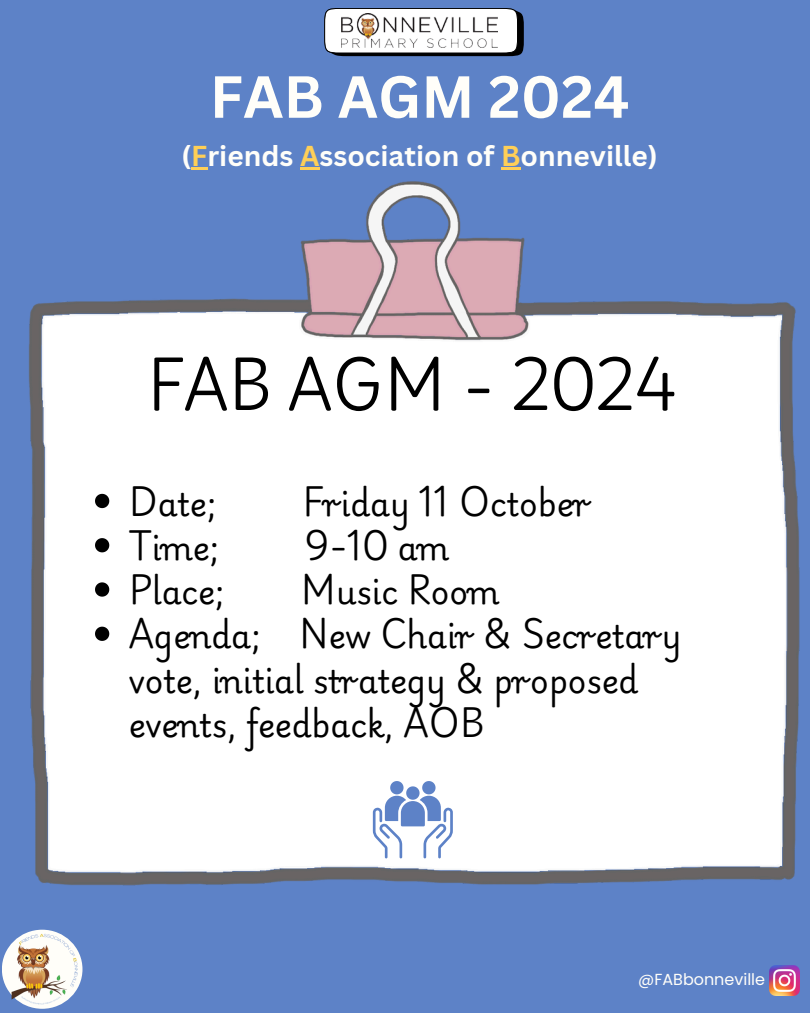
<style>
.page{position:relative;width:810px;height:1013px;background:#fff}
.page>*{position:absolute;margin:0;border:0;box-sizing:border-box;transform-origin:0 0}
.t1{font:700 58px "Canva Sans";color:#fffef9}
.t2{font:56px "Playwrite US Modern";color:#000}
.t3{font:31.8px/44.2px "Playwrite US Modern";color:#000}
.t4{font:700 28px "Canva Sans";color:#fffef9}
.t5{font:16px "Poppins";color:#fffef9}
.s1{color:#ffcf57}
</style>
<div class="page">
<div style="left:0;top:0;width:810px;height:1012px;background:#5d82c7"></div>
<img style="left:769px;top:965px;width:30px;height:30px">
<div style="left:2px;top:929px;width:80px;height:79px;background:#fffef9;border-radius:50%"></div>
<img style="left:5px;top:931px;width:75px;height:75px">
<svg style="left:324px;top:8px;width:200px;height:48px"></svg>
<div style="left:325px;top:8px;width:193px;height:45px;background:#fff;border-radius:16px"></div>
<div style="left:324px;top:8px;width:194px;height:45px;border:1px solid #000;border-radius:16px"></div>
<img style="left:341px;top:13px;width:157px;height:35px">
<img style="left:29px;top:182px;width:771px;height:703px">
<svg style="left:373px;top:781px;width:80px;height:77px"></svg>
<svg style="left:95px;top:494px;width:14px;height:14px"></svg>
<svg style="left:95px;top:538px;width:14px;height:14px"></svg>
<svg style="left:95px;top:582px;width:14px;height:14px"></svg>
<svg style="left:95px;top:626px;width:14px;height:15px"></svg>
<svg style="left:191px;top:167px;width:16px;height:2px"></svg>
<hr style="left:300px;top:167px;width:20px;height:2px;background:#ffcf57">
<hr style="left:501px;top:167px;width:20px;height:2px;background:#ffcf57">
<p class="t1" style="left:210px;top:56px;width:421px">FAB AGM 2024</p>
<p class="t4" style="left:181px;top:136px;width:478px">(<span class="s1">F</span>riends <span class="s1">A</span>ssociation of <span class="s1">B</span>onneville)</p>
<p class="t2" style="left:147px;top:358px;width:530px">FAB AGM - 2024</p>
<h1 class="t3" style="left:129px;top:482px;width:89px">Date;</h1>
<h1 class="t3" style="left:302px;top:482px;width:290px">Friday 11 October</h1>
<p class="t3" style="left:129px;top:527px;width:92px">Time;</p>
<p class="t3" style="left:305px;top:527px;width:145px">9-10 am</p>
<p class="t3" style="left:129px;top:571px;width:97px">Place;</p>
<p class="t3" style="left:301px;top:571px;width:200px">Music Room</p>
<p class="t3" style="left:129px;top:615px;width:554px">Agenda; New Chair &amp; Secretary vote, initial strategy &amp; proposed events, feedback, AOB</p>
<p class="t5" style="left:638px;top:968px;width:128px">@FABbonneville</p>
</div>
